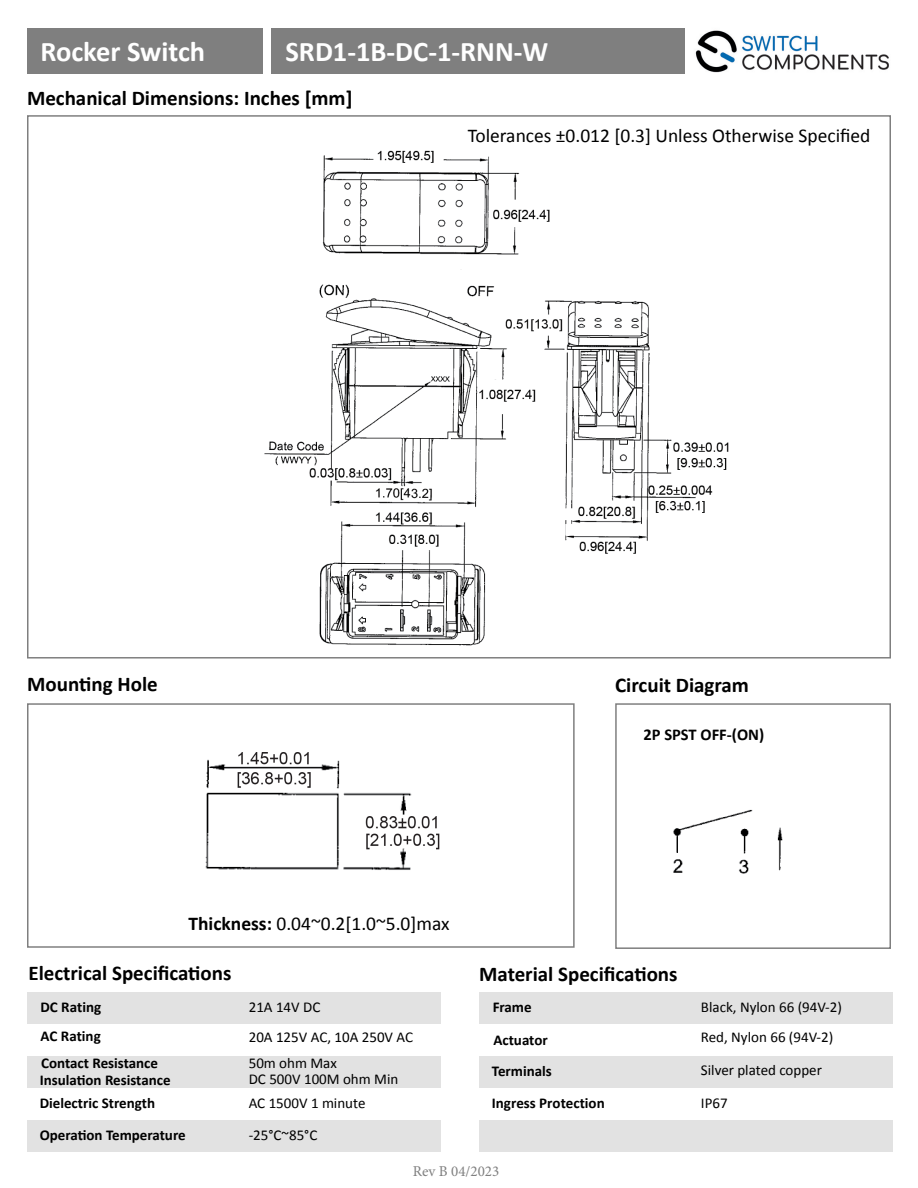
<style>
.page{position:relative;width:918px;height:1188px;background:#fff}
.page>*{position:absolute;margin:0;border:0;box-sizing:border-box;transform-origin:0 0}
.t1{font:700 28.5px "Calibri";color:#fff}
.t2{font:700 21px "Calibri";color:#000}
.t3{font:19.5px "Calibri";color:#000}
.t4{font:700 16.5px "Calibri";color:#000}
.t5{font:15px "Calibri";color:#000}
.t6{font:700 15px "Calibri";color:#000}
.t7{font:15px "Minion Pro";color:#7f7f7f}
.s1{font-weight:700}
</style>
<div class="page">
<img style="left:695px;top:30px;width:194px;height:43px">
<div style="left:27px;top:29px;width:236px;height:45px;background:#7f7f7f"></div>
<div style="left:27px;top:703px;width:548px;height:245px;border:2px solid #7f7f7f"></div>
<img style="left:673px;top:809px;width:110px;height:65px">
<div style="left:615px;top:703px;width:276px;height:246px;border:2px solid #7f7f7f"></div>
<div style="left:27px;top:992px;width:414px;height:31px;background:#e2e2e2"></div>
<div style="left:479px;top:992px;width:414px;height:31px;background:#e2e2e2"></div>
<div style="left:27px;top:1056px;width:414px;height:32px;background:#e2e2e2"></div>
<div style="left:479px;top:1056px;width:414px;height:32px;background:#e2e2e2"></div>
<div style="left:27px;top:1120px;width:414px;height:32px;background:#e2e2e2"></div>
<div style="left:479px;top:1120px;width:414px;height:32px;background:#e2e2e2"></div>
<div style="left:271px;top:28px;width:414px;height:46px;background:#7f7f7f"></div>
<img style="left:205px;top:752px;width:235px;height:118px">
<img style="left:265px;top:150px;width:464px;height:496px">
<p class="t1" style="left:40px;top:31px;width:166px">Rocker Switch</p>
<p class="t1" style="left:286px;top:31px;width:264px">SRD1-1B-DC-1-RNN-W</p>
<p class="t2" style="left:27px;top:83px;width:327px">Mechanical Dimensions: Inches [mm]</p>
<p class="t3" style="left:468px;top:123px;width:404px">Tolerances ±0.012 [0.3] Unless Otherwise Specified</p>
<p class="t2" style="left:27px;top:669px;width:132px">Mounting Hole</p>
<p class="t2" style="left:615px;top:671px;width:135px">Circuit Diagram</p>
<p class="t3" style="left:188px;top:911px;width:263px"><span class="s1">Thickness:</span> 0.04~0.2[1.0~5.0]max</p>
<p class="t4" style="left:644px;top:722px;width:122px">2P SPST OFF-(ON)</p>
<p class="t2" style="left:29px;top:958px;width:205px">Electrical Specifications</p>
<p class="t2" style="left:479px;top:959px;width:200px">Material Specifications</p>
<p class="t5" style="left:249px;top:998px;width:73px">21A 14V DC</p>
<p class="t5" style="left:701px;top:998px;width:143px">Black, Nylon 66 (94V-2)</p>
<p class="t6" style="left:40px;top:996px;width:62px">DC Rating</p>
<p class="t6" style="left:493px;top:996px;width:41px">Frame</p>
<p class="t6" style="left:40px;top:1025px;width:62px">AC Rating</p>
<p class="t6" style="left:493px;top:1029px;width:56px">Actuator</p>
<p class="t5" style="left:249px;top:1027px;width:166px">20A 125V AC, 10A 250V AC</p>
<p class="t6" style="left:41px;top:1052px;width:118px">Contact Resistance</p>
<p class="t6" style="left:40px;top:1070px;width:132px">Insulation Resistance</p>
<p class="t5" style="left:249px;top:1054px;width:90px">50m ohm Max</p>
<p class="t5" style="left:249px;top:1070px;width:151px">DC 500V 100M ohm Min</p>
<p class="t6" style="left:492px;top:1061px;width:62px">Terminals</p>
<p class="t5" style="left:701px;top:1028px;width:134px">Red, Nylon 66 (94V-2)</p>
<p class="t5" style="left:701px;top:1061px;width:123px">Silver plated copper</p>
<p class="t6" style="left:40px;top:1093px;width:117px">Dielectric Strength</p>
<p class="t6" style="left:492px;top:1093px;width:114px">Ingress Protection</p>
<p class="t6" style="left:40px;top:1125px;width:148px">Operation Temperature</p>
<p class="t5" style="left:249px;top:1094px;width:118px">AC 1500V 1 minute</p>
<p class="t5" style="left:701px;top:1094px;width:28px">IP67</p>
<p class="t5" style="left:249px;top:1126px;width:70px">-25°C~85°C</p>
<p class="t7" style="left:413px;top:1162px;width:88px">Rev B 04/2023</p>
</div>
